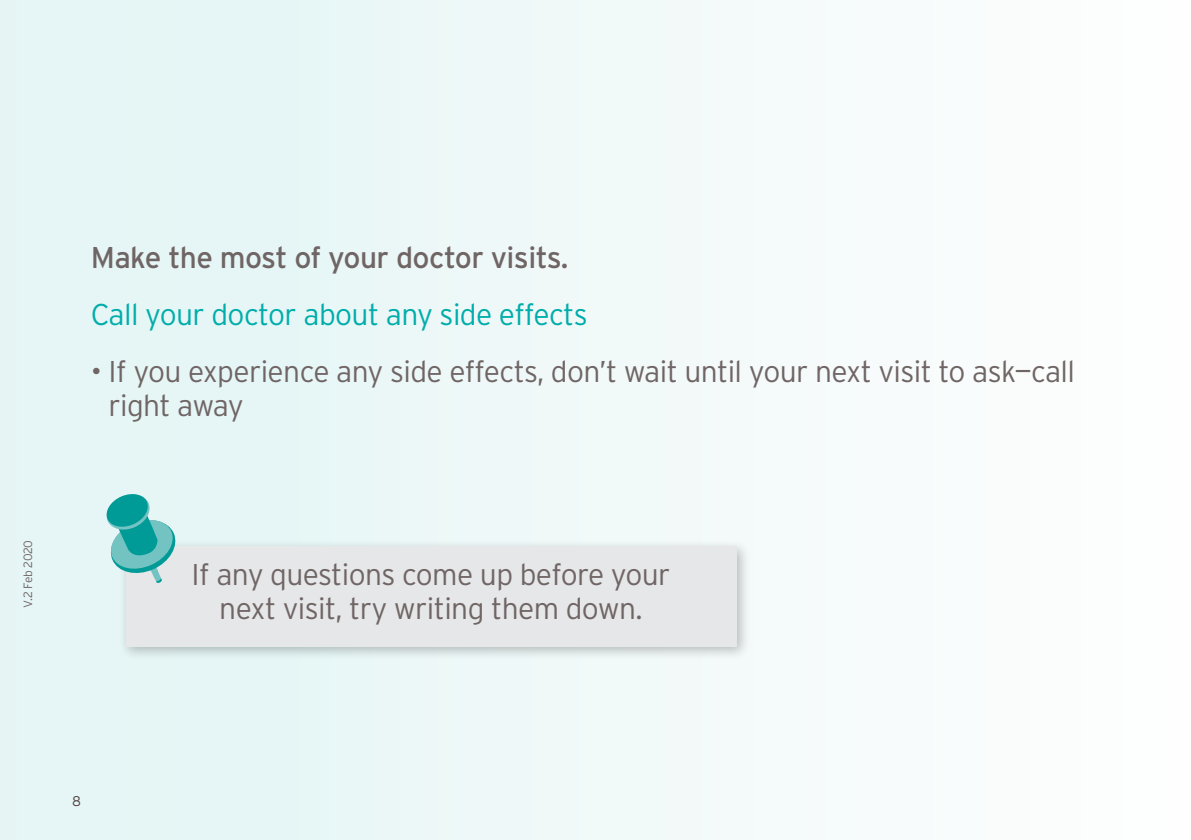
<style>
.page{position:relative;width:1191px;height:840px;background:#fff}
.page>*{position:absolute;margin:0;border:0;box-sizing:border-box;transform-origin:0 0}
.t1{font:300 30px/34px "Interstate";letter-spacing:-.02em;color:#706565}
.t2{font:300 30px "Interstate";letter-spacing:-.02em;color:#00adab}
.t3{font:30px "Interstate";letter-spacing:-.02em;color:#706565}
.t4{font:300 14px "Interstate";color:#4e4241}
.t5{font:300 12px "Interstate";letter-spacing:-.04em;color:#706565}
</style>
<div class="page">
<div style="left:0;top:0;width:1189px;height:839px;background:#f2f9f9"></div>
<div style="left:118px;top:539px;width:632px;height:122px;background:#000;opacity:.25"></div>
<div style="left:126px;top:546px;width:610px;height:100px;background:#e6e7e8"></div>
<svg style="left:104px;top:491px;width:75px;height:91px"></svg>
<p class="t5" style="left:21px;top:607px;width:69px;rotate:-90deg">V.2 Feb 2020</p>
<p class="t3" style="left:91px;top:239px;width:479px">Make the most of your doctor visits.</p>
<p class="t2" style="left:91px;top:296px;width:498px">Call your doctor about any side effects</p>
<p class="t1" style="left:109px;top:354px;width:968px;text-indent:-18px">• If you experience any side effects, don’t wait until your next visit to ask—call right away</p>
<p class="t1" style="left:191px;top:557px;width:480px;text-align:center">If any questions come up before your next visit, try writing them down.</p>
<p class="t4" style="left:72px;top:791px;width:10px">8</p>
</div>
